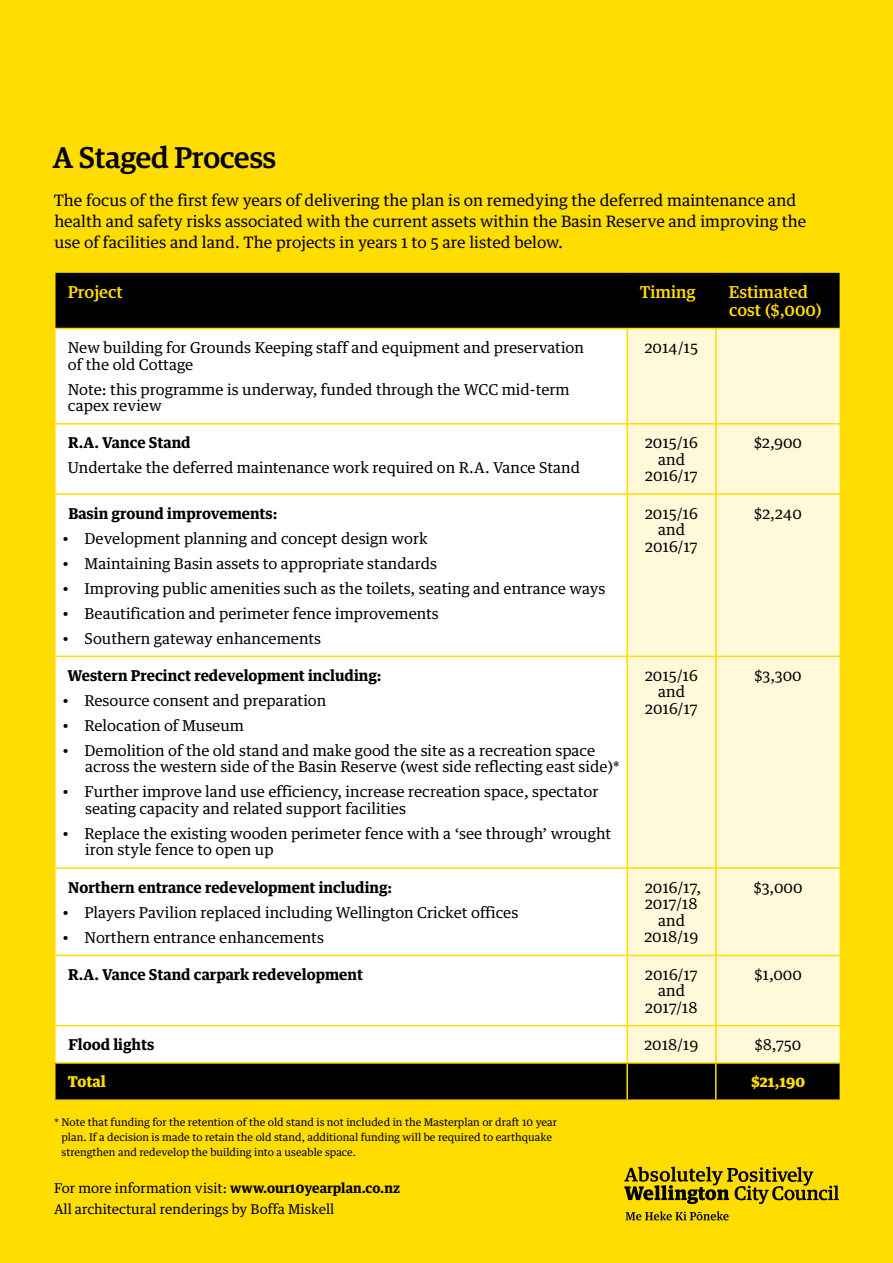
<style>
.page{position:relative;width:893px;height:1263px;background:#fd0}
.page>*{position:absolute;margin:0;border:0;box-sizing:border-box;transform-origin:0 0}
.t1{font:500 30px "Guardian Egyp";color:#000}
.t2{font:500 16.5px/18px "Guardian Text Egyp";color:#fd0}
.t3{font:15.75px/21px "Guardian Text Egyp";color:#000}
.t4{font:15px/16.5px "Guardian Text Egyp";color:#000}
.t5{font:700 15px "Guardian Text Egyp";color:#000}
.t6{font:900 15px "Guardian Text Egyp";color:#fd0}
.t7{font:13.5px/21px "Guardian Text Egyp";color:#000}
.t8{font:10.5px/15px "Guardian Text Egyp";color:#000}
.s1{font-weight:700}
</style>
<div class="page">
<svg style="left:626px;top:1211px;width:103px;height:9px"></svg>
<svg style="left:624px;top:1167px;width:215px;height:37px"></svg>
<div style="left:56px;top:273px;width:784px;height:826px;background:#000"></div>
<div style="left:56px;top:329px;width:570px;height:733px;background:#fff"></div>
<div style="left:628px;top:329px;width:212px;height:733px;background:#fff8d9"></div>
<div style="left:55px;top:1063px;width:572px;height:37px;background:#000"></div>
<hr style="left:626px;top:329px;width:2px;height:94px;background:#fd0">
<hr style="left:715px;top:329px;width:1px;height:94px;background:#fd0">
<hr style="left:54px;top:423px;width:573px;height:1px;background:#fd0">
<hr style="left:627px;top:423px;width:89px;height:1px;background:#fd0">
<hr style="left:626px;top:424px;width:2px;height:69px;background:#fd0">
<hr style="left:716px;top:423px;width:125px;height:1px;background:#fd0">
<hr style="left:715px;top:424px;width:1px;height:69px;background:#fd0">
<hr style="left:54px;top:493px;width:573px;height:2px;background:#fd0">
<hr style="left:627px;top:493px;width:89px;height:2px;background:#fd0">
<hr style="left:626px;top:495px;width:2px;height:161px;background:#fd0">
<hr style="left:716px;top:493px;width:125px;height:2px;background:#fd0">
<hr style="left:715px;top:495px;width:1px;height:161px;background:#fd0">
<hr style="left:54px;top:656px;width:573px;height:1px;background:#fd0">
<hr style="left:627px;top:656px;width:89px;height:1px;background:#fd0">
<hr style="left:626px;top:657px;width:2px;height:210px;background:#fd0">
<hr style="left:716px;top:656px;width:125px;height:1px;background:#fd0">
<hr style="left:715px;top:657px;width:1px;height:210px;background:#fd0">
<hr style="left:54px;top:867px;width:573px;height:2px;background:#fd0">
<hr style="left:627px;top:867px;width:89px;height:2px;background:#fd0">
<hr style="left:626px;top:869px;width:2px;height:86px;background:#fd0">
<hr style="left:716px;top:867px;width:125px;height:2px;background:#fd0">
<hr style="left:715px;top:869px;width:1px;height:86px;background:#fd0">
<hr style="left:54px;top:955px;width:573px;height:1px;background:#fd0">
<hr style="left:627px;top:955px;width:89px;height:1px;background:#fd0">
<hr style="left:626px;top:956px;width:2px;height:69px;background:#fd0">
<hr style="left:716px;top:955px;width:125px;height:1px;background:#fd0">
<hr style="left:715px;top:956px;width:1px;height:69px;background:#fd0">
<hr style="left:54px;top:1025px;width:573px;height:1px;background:#fd0">
<hr style="left:627px;top:1025px;width:89px;height:1px;background:#fd0">
<hr style="left:626px;top:1026px;width:2px;height:36px;background:#fd0">
<hr style="left:716px;top:1025px;width:125px;height:1px;background:#fd0">
<hr style="left:715px;top:1026px;width:1px;height:36px;background:#fd0">
<hr style="left:54px;top:1062px;width:573px;height:2px;background:#fd0">
<hr style="left:54px;top:1064px;width:2px;height:35px;background:#fd0">
<hr style="left:627px;top:1062px;width:89px;height:2px;background:#fd0">
<hr style="left:626px;top:1064px;width:2px;height:35px;background:#fd0">
<hr style="left:716px;top:1062px;width:125px;height:2px;background:#fd0">
<hr style="left:715px;top:1064px;width:1px;height:35px;background:#fd0">
<hr style="left:54px;top:1099px;width:573px;height:2px;background:#fd0">
<hr style="left:54px;top:328px;width:573px;height:1px;background:#fd0">
<hr style="left:627px;top:328px;width:89px;height:1px;background:#fd0">
<hr style="left:716px;top:328px;width:125px;height:1px;background:#fd0">
<h1 class="t1" style="left:53px;top:136px;width:225px">A Staged Process</h1>
<p class="t3" style="left:54px;top:189px;width:754px">The focus of the first few years of delivering the plan is on remedying the deferred maintenance and health and safety risks associated with the current assets within the Basin Reserve and improving the use of facilities and land. The projects in years 1 to 5 are listed below.</p>
<p class="t2" style="left:68px;top:281px;width:57px">Project</p>
<p class="t2" style="left:640px;top:281px;width:57px">Timing</p>
<p class="t2" style="left:729px;top:281px;width:94px">Estimated cost ($,000)</p>
<p class="t4" style="left:68px;top:338px;width:518px">New building for Grounds Keeping staff and equipment and preservation of the old Cottage</p>
<p class="t4" style="left:68px;top:379px;width:503px">Note: this programme is underway, funded through the WCC mid-term capex review</p>
<p class="t4" style="left:645px;top:338px;width:55px">2014/15</p>
<p class="t5" style="left:68px;top:430px;width:124px">R.A. Vance Stand</p>
<p class="t4" style="left:68px;top:458px;width:514px">Undertake the deferred maintenance work required on R.A. Vance Stand</p>
<p class="t5" style="left:68px;top:501px;width:211px">Basin ground improvements:</p>
<p class="t4" style="left:63px;top:528px;width:366px">• Development planning and concept design work</p>
<p class="t4" style="left:63px;top:553px;width:376px">• Maintaining Basin assets to appropriate standards</p>
<p class="t4" style="left:63px;top:578px;width:544px">• Improving public amenities such as the toilets, seating and entrance ways</p>
<p class="t4" style="left:63px;top:603px;width:377px">• Beautification and perimeter fence improvements</p>
<p class="t4" style="left:63px;top:628px;width:260px">• Southern gateway enhancements</p>
<p class="t5" style="left:68px;top:663px;width:316px">Western Precinct redevelopment including:</p>
<p class="t4" style="left:63px;top:691px;width:265px">• Resource consent and preparation</p>
<p class="t4" style="left:63px;top:716px;width:183px">• Relocation of Museum</p>
<p class="t4" style="left:85px;top:741px;width:536px;text-indent:-22px">• Demolition of the old stand and make good the site as a recreation space across the western side of the Basin Reserve (west side reflecting east side)*</p>
<p class="t4" style="left:85px;top:782px;width:515px;text-indent:-22px">• Further improve land use efficiency, increase recreation space, spectator seating capacity and related support facilities</p>
<p class="t4" style="left:85px;top:824px;width:527px;text-indent:-22px">• Replace the existing wooden perimeter fence with a ‘see through’ wrought iron style fence to open up</p>
<p class="t5" style="left:68px;top:875px;width:326px">Northern entrance redevelopment including:</p>
<p class="t4" style="left:63px;top:902px;width:457px">• Players Pavilion replaced including Wellington Cricket offices</p>
<p class="t4" style="left:63px;top:927px;width:263px">• Northern entrance enhancements</p>
<p class="t4" style="left:645px;top:433px;width:54px;text-align:center">2015/16 and<br>2016/17</p>
<p class="t4" style="left:754px;top:433px;width:49px">$2,900</p>
<p class="t4" style="left:645px;top:503px;width:54px;text-align:center">2015/16 and<br>2016/17</p>
<p class="t4" style="left:754px;top:503px;width:49px">$2,240</p>
<p class="t4" style="left:645px;top:666px;width:54px;text-align:center">2015/16 and<br>2016/17</p>
<p class="t4" style="left:754px;top:666px;width:49px">$3,300</p>
<p class="t4" style="left:644px;top:877px;width:58px;text-align:center">2016/17,<br>2017/18 and<br>2018/19</p>
<p class="t4" style="left:754px;top:877px;width:50px">$3,000</p>
<p class="t5" style="left:68px;top:962px;width:296px">R.A. Vance Stand carpark redevelopment</p>
<p class="t4" style="left:645px;top:965px;width:54px;text-align:center">2016/17 and<br>2017/18</p>
<p class="t4" style="left:754px;top:965px;width:49px">$1,000</p>
<p class="t5" style="left:68px;top:1032px;width:87px">Flood lights</p>
<p class="t4" style="left:644px;top:1035px;width:55px">2018/19</p>
<p class="t4" style="left:755px;top:1035px;width:48px">$8,750</p>
<p class="t6" style="left:68px;top:1069px;width:40px">Total</p>
<p class="t6" style="left:751px;top:1069px;width:55px">$21,190</p>
<p class="t8" style="left:61px;top:1113px;width:497px;text-indent:-7px">* Note that funding for the retention of the old stand is not included in the Masterplan or draft 10 year plan. If a decision is made to retain the old stand, additional funding will be required to earthquake strengthen and redevelop the building into a useable space.</p>
<p class="t7" style="left:54px;top:1176px;width:348px">For more information visit: <span class="s1">www.our10yearplan.co.nz<br></span>All architectural renderings by Boffa Miskell</p>
</div>
